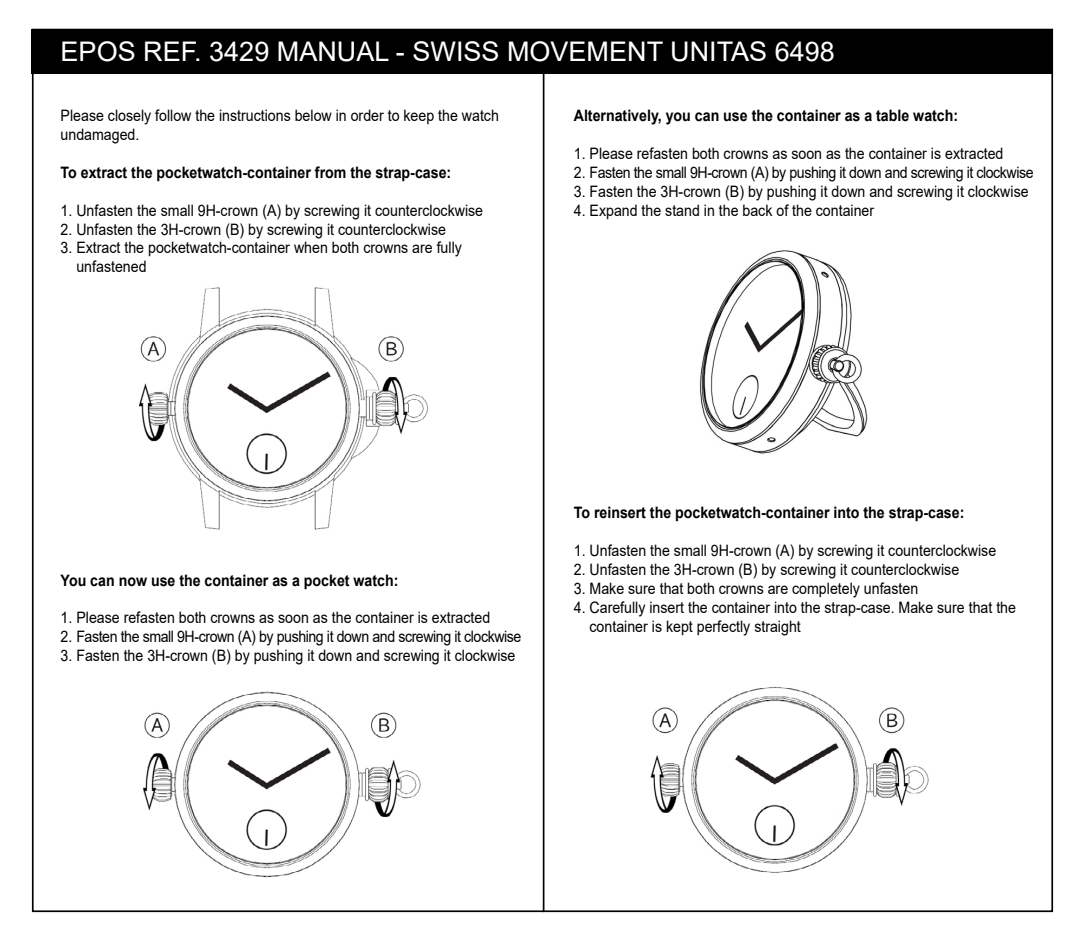
<style>
.page{position:relative;width:1085px;height:944px;background:#fff}
.page>*{position:absolute;margin:0;border:0;box-sizing:border-box;transform-origin:0 0}
.t1{font:27px "Arial";color:#fff}
.t2{font:15.75px/18.9px "Arial";color:#000;scale:.9 1}
.t3{font:700 15.75px "Arial";color:#000;scale:.9 1}
.t4{font:15.75px "Arial";letter-spacing:-.03em;color:#000;scale:.9 1}
</style>
<div class="page">
<div style="left:32px;top:29px;width:1020px;height:44px;background:#000"></div>
<img style="left:143px;top:691px;width:278px;height:187px">
<img style="left:650px;top:686px;width:279px;height:187px">
<hr style="left:542px;top:65px;width:2px;height:847px;background:#000">
<img style="left:138px;top:287px;width:291px;height:243px">
<img style="left:700px;top:250px;width:168px;height:204px">
<h1 class="t1" style="left:61px;top:33px;width:775px">EPOS REF. 3429 MANUAL - SWISS MOVEMENT UNITAS 6498</h1>
<p class="t2" style="left:61px;top:106px;width:488px">Please closely follow the instructions below in order to keep the watch undamaged.</p>
<p class="t3" style="left:61px;top:161px;width:435px">To extract the pocketwatch-container from the strap-case:</p>
<p class="t2" style="left:61px;top:201px;width:471px">1. Unfasten the small 9H-crown (A) by screwing it counterclockwise</p>
<p class="t2" style="left:61px;top:219px;width:430px">2. Unfasten the 3H-crown (B) by screwing it counterclockwise</p>
<p class="t2" style="left:76px;top:238px;width:430px;text-indent:-16px">3. Extract the pocketwatch-container when both crowns are fully unfastened</p>
<p class="t3" style="left:573px;top:105px;width:428px">Alternatively, you can use the container as a table watch:</p>
<p class="t2" style="left:573px;top:144px;width:479px">1. Please refasten both crowns as soon as the container is extracted</p>
<p class="t4" style="left:573px;top:161px;width:512px">2. Fasten the small 9H-crown (A) by pushing it down and screwing it clockwise</p>
<p class="t2" style="left:573px;top:182px;width:507px">3. Fasten the 3H-crown (B) by pushing it down and screwing it clockwise</p>
<p class="t2" style="left:573px;top:201px;width:335px">4. Expand the stand in the back of the container</p>
<p class="t3" style="left:61px;top:569px;width:377px">You can now use the container as a pocket watch:</p>
<p class="t2" style="left:61px;top:608px;width:479px">1. Please refasten both crowns as soon as the container is extracted</p>
<p class="t4" style="left:61px;top:626px;width:513px">2. Fasten the small 9H-crown (A) by pushing it down and screwing it clockwise</p>
<p class="t2" style="left:61px;top:646px;width:507px">3. Fasten the 3H-crown (B) by pushing it down and screwing it clockwise</p>
<p class="t3" style="left:573px;top:501px;width:435px">To reinsert the pocketwatch-container into the strap-case:</p>
<p class="t2" style="left:573px;top:541px;width:471px">1. Unfasten the small 9H-crown (A) by screwing it counterclockwise</p>
<p class="t2" style="left:573px;top:560px;width:430px">2. Unfasten the 3H-crown (B) by screwing it counterclockwise</p>
<p class="t2" style="left:573px;top:579px;width:384px">3. Make sure that both crowns are completely unfasten</p>
<p class="t2" style="left:589px;top:597px;width:475px;text-indent:-16px">4. Carefully insert the container into the strap-case. Make sure that the container is kept perfectly straight</p>
</div>
